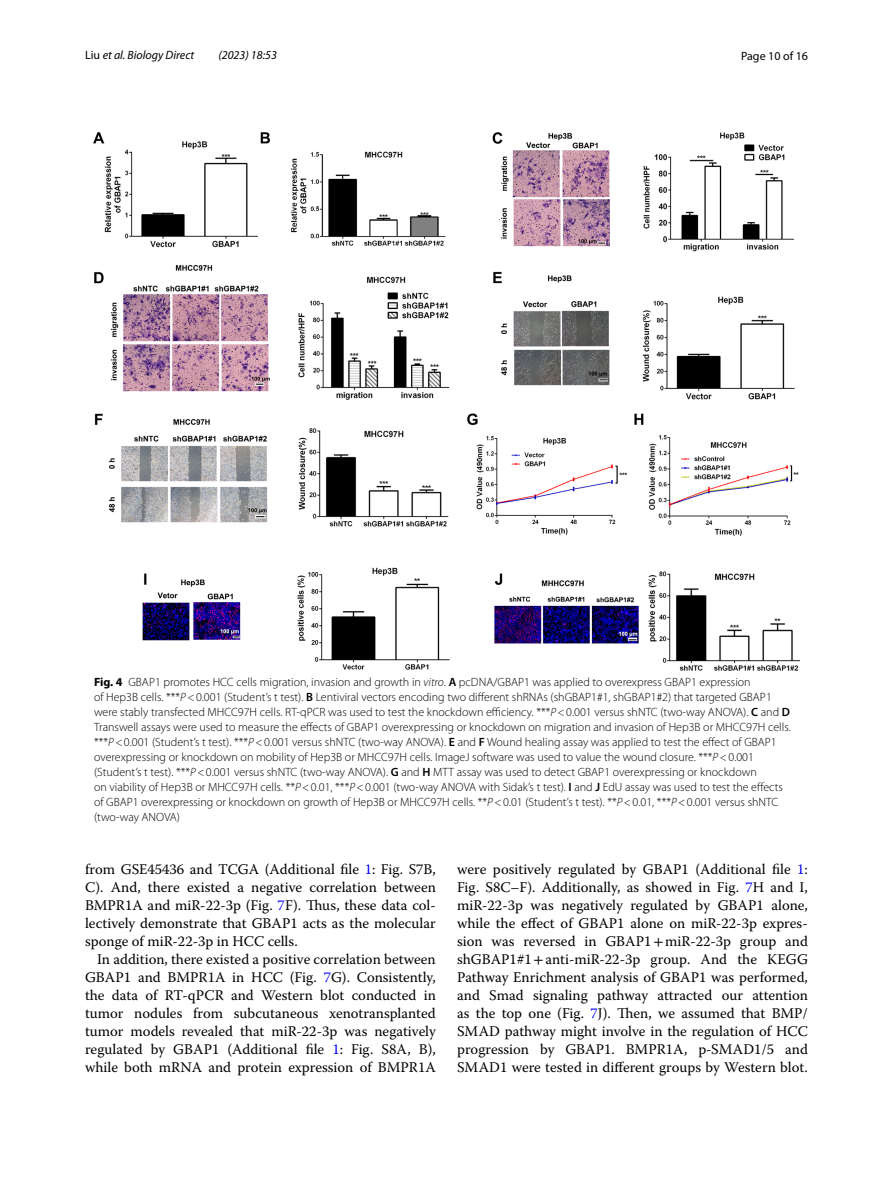
<style>
.page{position:relative;width:893px;height:1187px;background:#fff}
.page>*{position:absolute;margin:0;border:0;box-sizing:border-box;transform-origin:0 0}
.t1{font:14.7px/18px "Warnock Pro";color:#000;text-align:justify}
.t2{font:300 12px/15px "Myriad Pro";color:#000}
.t3{font:italic 12px "Myriad Pro";color:#000}
.t4{font:12px "Myriad Pro";color:#000}
.s1{font-style:normal}
.s2{font-weight:700}
.s3{font-style:italic}
.s4{font-weight:600}
.s5{color:#00f}
.s6{font-family:"STIX"}
</style>
<div class="page">
<img style="left:94px;top:133px;width:705px;height:537px">
<p class="t3" style="left:85px;top:48px;width:111px"><span class="s1">Liu</span> et al. Biology Direct</p>
<p class="t3" style="left:218px;top:48px;width:60px">(2023) 18:53</p>
<p class="t4" style="left:741px;top:48px;width:68px">Page 10 of 16</p>
<p class="t2" style="left:94px;top:674px;width:698px"><span class="s2">Fig. 4</span> GBAP1 promotes HCC cells migration, invasion and growth in <span class="s3">vitro</span>. <span class="s4">A</span> pcDNA/GBAP1 was applied to overexpress GBAP1 expression<br>of Hep3B cells. ***<span class="s3">P</span>&lt;0.001 (Student’s t test). <span class="s4">B</span> Lentiviral vectors encoding two different shRNAs (shGBAP1#1, shGBAP1#2) that targeted GBAP1 were stably transfected MHCC97H cells. RT-qPCR was used to test the knockdown efficiency. ***<span class="s3">P</span>&lt;0.001 versus shNTC (two-way ANOVA). <span class="s4">C</span> and <span class="s4">D </span>Transwell assays were used to measure the effects of GBAP1 overexpressing or knockdown on migration and invasion of Hep3B or MHCC97H cells. ***<span class="s3">P</span>&lt;0.001 (Student’s t test). ***<span class="s3">P</span>&lt;0.001 versus shNTC (two-way ANOVA). <span class="s4">E</span> and <span class="s4">F</span> Wound healing assay was applied to test the effect of GBAP1 overexpressing or knockdown on mobility of Hep3B or MHCC97H cells. ImageJ software was used to value the wound closure. ***<span class="s3">P</span>&lt;0.001 (Student’s t test). ***<span class="s3">P</span>&lt;0.001 versus shNTC (two-way ANOVA). <span class="s4">G</span> and <span class="s4">H</span> MTT assay was used to detect GBAP1 overexpressing or knockdown<br>on viability of Hep3B or MHCC97H cells. **<span class="s3">P</span>&lt;0.01, ***<span class="s3">P</span>&lt;0.001 (two-way ANOVA with Sidak’s t test). <span class="s4">I</span> and <span class="s4">J</span> EdU assay was used to test the effects of GBAP1 overexpressing or knockdown on growth of Hep3B or MHCC97H cells. **<span class="s3">P</span>&lt;0.01 (Student’s t test). **<span class="s3">P</span>&lt;0.01, ***<span class="s3">P</span>&lt;0.001 versus shNTC (two-way ANOVA)</p>
<p class="t1" style="left:85px;top:860px;width:352px">from GSE45436 and TCGA (Additional file <span class="s5">1</span>: Fig. S7B, C). And, there existed a negative correlation between BMPR1A and miR-22-3p (Fig. <span class="s5">7</span>F). Thus, these data col&shy;lectively demonstrate that GBAP1 acts as the molecular sponge of miR-22-3p in HCC cells.</p>
<p class="t1" style="left:85px;top:950px;width:352px;text-indent:12px">In addition, there existed a positive correlation between GBAP1 and BMPR1A in HCC (Fig. <span class="s5">7</span>G). Consistently, the data of RT-qPCR and Western blot conducted in tumor nodules from subcutaneous xenotransplanted tumor models revealed that miR-22-3p was negatively regulated by GBAP1 (Additional file <span class="s5">1</span>: Fig. S8A, B), while both mRNA and protein expression of BMPR1A</p>
<p class="t1" style="left:457px;top:860px;width:352px">were positively regulated by GBAP1 (Additional file <span class="s5">1</span>:<br>Fig. S8C–F). Additionally, as showed in Fig. <span class="s5">7</span>H and I, miR-22-3p was negatively regulated by GBAP1 alone, while the effect of GBAP1 alone on miR-22-3p expres&shy;sion was reversed in GBAP1<span class="s6">+</span>miR-22-3p group and shGBAP1#1<span class="s6">+</span>anti-miR-22-3p group. And the KEGG Pathway Enrichment analysis of GBAP1 was performed, and Smad signaling pathway attracted our attention as the top one (Fig. <span class="s5">7</span>J). Then, we assumed that BMP/ SMAD pathway might involve in the regulation of HCC progression by GBAP1. BMPR1A, p-SMAD1/5 and SMAD1 were tested in different groups by Western blot.</p>
</div>
